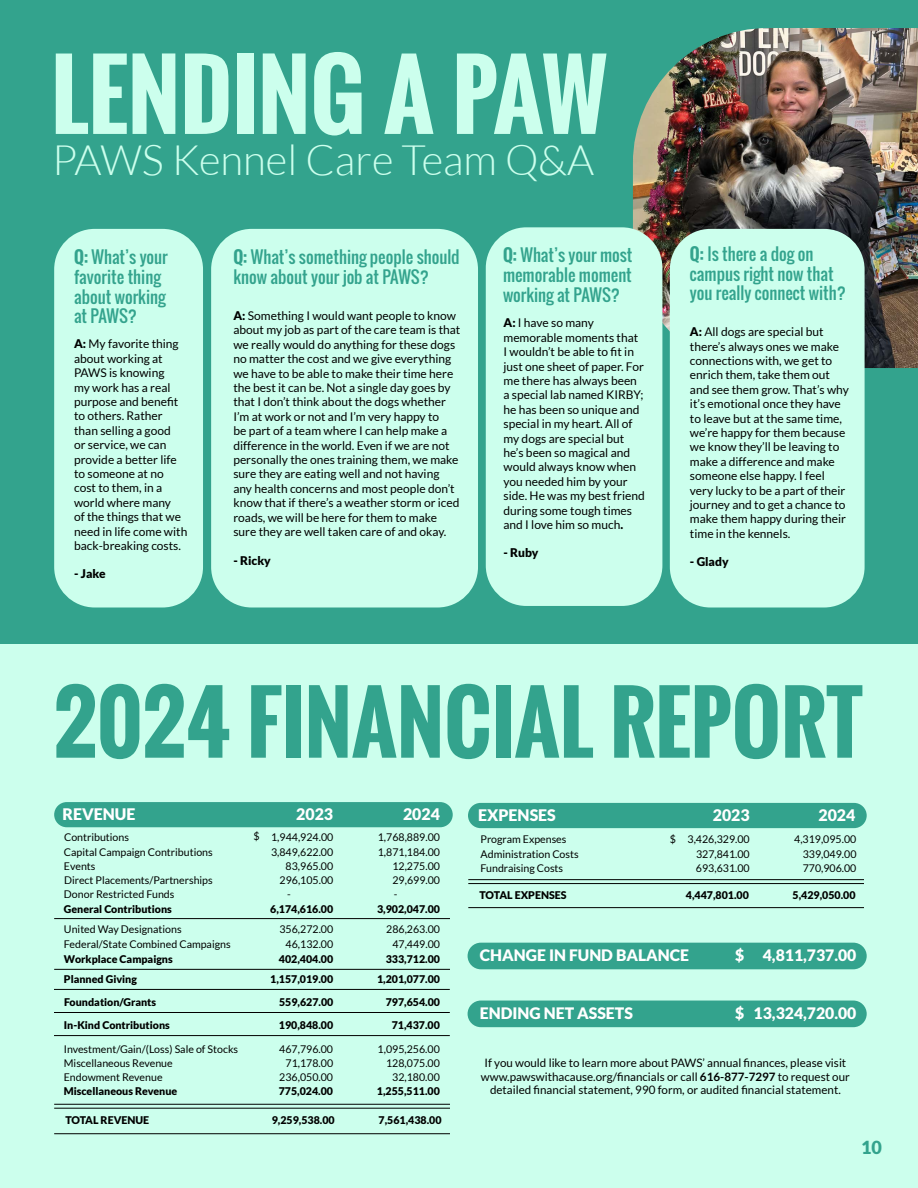
<style>
.page{position:relative;width:918px;height:1188px;background:#fff}
.page>*{position:absolute;margin:0;border:0;box-sizing:border-box;transform-origin:0 0}
.t1{font:700 91.5px "Oswald";color:#ccffed}
.t2{font:700 82.5px "Oswald";color:#33a38d}
.t3{font:300 42px "Lato";color:#ccffed}
.t4{font:900 18px "Lato";color:#33a38d}
.t5{font:16.5px/19.8px "Oswald";color:#33a38d}
.t6{font:900 15.9px "Lato";color:#fff}
.t7{font:900 15.75px "Lato";color:#fff}
.t8{font:12px/14.4px "Lato";color:#000}
.t9{font:900 12px "Lato";color:#000}
.t10{font:11.55px/14px "Lato";color:#000;text-align:center}
.t11{font:10.65px "Lato";color:#000}
.t12{font:900 10.65px "Lato";color:#000}
.s1{font-weight:700}
.s2{font-weight:900}
</style>
<div class="page">
<div style="left:0;top:608px;width:918px;height:580px;background:#ccffed"></div>
<div style="left:0;top:0;width:918px;height:644px;background:#33a38d"></div>
<div style="left:54px;top:802px;width:399px;height:25px;background:#33a38d;border-radius:13px"></div>
<hr style="left:54px;top:918px;width:396px;height:1px;background:#000">
<hr style="left:54px;top:969px;width:396px;height:1px;background:#000">
<hr style="left:54px;top:989px;width:396px;height:1px;background:#000">
<hr style="left:54px;top:1012px;width:396px;height:1px;background:#000">
<hr style="left:54px;top:1035px;width:396px;height:1px;background:#000">
<hr style="left:54px;top:1104px;width:396px;height:1px;background:#000">
<hr style="left:54px;top:1108px;width:396px;height:1px;background:#000">
<hr style="left:54px;top:1133px;width:396px;height:1px;background:#000">
<div style="left:468px;top:943px;width:399px;height:26px;background:#33a38d;border-radius:13px"></div>
<div style="left:468px;top:803px;width:399px;height:25px;background:#33a38d;border-radius:13px"></div>
<hr style="left:468px;top:879px;width:396px;height:1px;background:#000">
<hr style="left:468px;top:883px;width:396px;height:1px;background:#000">
<hr style="left:468px;top:907px;width:396px;height:1px;background:#000">
<div style="left:468px;top:1001px;width:399px;height:26px;background:#33a38d;border-radius:13px"></div>
<img style="left:633px;top:28px;width:285px;height:340px">
<div style="left:54px;top:229px;width:149px;height:379px;background:#ccffed;border-radius:41px"></div>
<div style="left:486px;top:227px;width:176px;height:379px;background:#ccffed;border-radius:40px"></div>
<div style="left:211px;top:229px;width:267px;height:378px;background:#ccffed;border-radius:40px"></div>
<div style="left:670px;top:229px;width:195px;height:379px;background:#ccffed;border-radius:40px"></div>
<h1 class="t1" style="left:51px;top:26px;width:558px">LENDING A PAW</h1>
<h3 class="t3" style="left:52px;top:137px;width:543px">PAWS Kennel Care Team Q&amp;A</h3>
<h3 class="t5" style="left:233px;top:247px;width:228px"><span class="s1">Q:</span> What’s something people should know about your job at PAWS?</h3>
<h3 class="t5" style="left:690px;top:244px;width:158px"><span class="s1">Q:</span> Is there a dog on campus right now that you really connect with?</h3>
<h3 class="t5" style="left:74px;top:247px;width:95px"><span class="s1">Q:</span> What’s your favorite thing about working at PAWS?</h3>
<h3 class="t5" style="left:503px;top:245px;width:131px;text-align:justify"><span class="s1">Q:</span> What’s your most memorable moment working at PAWS?</h3>
<p class="t8" style="left:233px;top:308px;width:228px"><span class="s2">A:</span> Something I would want people to know about my job as part of the care team is that we really would do anything for these dogs no matter the cost and we give everything we have to be able to make their time here the best it can be. Not a single day goes by that I don’t think about the dogs whether I’m at work or not and I’m very happy to<br>be part of a team where I can help make a difference in the world. Even if we are not personally the ones training them, we make sure they are eating well and not having any health concerns and most people don’t know that if there’s a weather storm or iced roads, we will be here for them to make sure they are well taken care of and okay.</p>
<p class="t9" style="left:233px;top:553px;width:39px">- Ricky</p>
<p class="t8" style="left:504px;top:316px;width:143px"><span class="s2">A:</span> I have so many memorable moments that<br>I wouldn’t be able to fit in just one sheet of paper. For me there has always been a special lab named KIRBY; he has been so unique and special in my heart. All of my dogs are special but he’s been so magical and would always know when you needed him by your side. He was my best friend during some tough times and I love him so much<span class="s2">.</span></p>
<p class="t9" style="left:504px;top:546px;width:37px">- Ruby</p>
<p class="t8" style="left:690px;top:325px;width:160px"><span class="s2">A:</span> All dogs are special but there’s always ones we make connections with, we get to enrich them, take them out and see them grow. That’s why it’s emotional once they have to leave but at the same time, we’re happy for them because we know they’ll be leaving to make a difference and make someone else happy. I feel very lucky to be a part of their journey and to get a chance to make them happy during their time in the kennels.</p>
<p class="t9" style="left:690px;top:555px;width:40px">- Glady</p>
<p class="t8" style="left:74px;top:337px;width:115px"><span class="s2">A:</span> My favorite thing about working at<br>PAWS is knowing<br>my work has a real purpose and benefit to others. Rather than selling a good<br>or service, we can provide a better life to someone at no cost to them, in a world where many<br>of the things that we need in life come with back-breaking costs.</p>
<p class="t9" style="left:74px;top:567px;width:33px">- Jake</p>
<h2 class="t2" style="left:54px;top:660px;width:810px">2024 FINANCIAL REPORT</h2>
<h3 class="t6" style="left:62px;top:805px;width:74px">REVENUE</h3>
<h3 class="t6" style="left:296px;top:805px;width:38px">2023</h3>
<h3 class="t6" style="left:403px;top:805px;width:38px">2024</h3>
<p class="t11" style="left:64px;top:831px;width:67px">Contributions</p>
<p class="t11" style="left:254px;top:831px;width:81px">$ 1,944,924.00</p>
<p class="t11" style="left:378px;top:831px;width:64px">1,768,889.00</p>
<p class="t11" style="left:64px;top:860px;width:33px">Events</p>
<p class="t11" style="left:64px;top:846px;width:150px">Capital Campaign Contributions</p>
<p class="t11" style="left:271px;top:846px;width:64px">3,849,622.00</p>
<p class="t11" style="left:378px;top:846px;width:64px">1,871,184.00</p>
<p class="t11" style="left:286px;top:860px;width:49px">83,965.00</p>
<p class="t11" style="left:392px;top:860px;width:49px">12,275.00</p>
<p class="t11" style="left:64px;top:874px;width:150px">Direct Placements/Partnerships</p>
<p class="t11" style="left:280px;top:874px;width:55px">296,105.00</p>
<p class="t11" style="left:392px;top:874px;width:49px">29,699.00</p>
<p class="t11" style="left:64px;top:889px;width:112px">Donor Restricted Funds</p>
<p class="t11" style="left:287px;top:889px;width:5px">-</p>
<p class="t11" style="left:394px;top:889px;width:5px">-</p>
<p class="t12" style="left:64px;top:902px;width:109px">General Contributions</p>
<p class="t12" style="left:270px;top:902px;width:64px">6,174,616.00</p>
<p class="t12" style="left:377px;top:902px;width:64px">3,902,047.00</p>
<p class="t11" style="left:64px;top:923px;width:119px">United Way Designations</p>
<p class="t11" style="left:279px;top:923px;width:55px">356,272.00</p>
<p class="t11" style="left:386px;top:923px;width:55px">286,263.00</p>
<p class="t11" style="left:64px;top:938px;width:168px">Federal/State Combined Campaigns</p>
<p class="t11" style="left:286px;top:938px;width:49px">46,132.00</p>
<p class="t11" style="left:392px;top:938px;width:49px">47,449.00</p>
<p class="t12" style="left:64px;top:952px;width:110px">Workplace Campaigns</p>
<p class="t12" style="left:279px;top:952px;width:56px">402,404.00</p>
<p class="t12" style="left:386px;top:952px;width:56px">333,712.00</p>
<p class="t12" style="left:64px;top:973px;width:75px">Planned Giving</p>
<p class="t12" style="left:270px;top:973px;width:64px">1,157,019.00</p>
<p class="t12" style="left:377px;top:973px;width:64px">1,201,077.00</p>
<p class="t12" style="left:64px;top:996px;width:94px">Foundation/Grants</p>
<p class="t12" style="left:279px;top:996px;width:56px">559,627.00</p>
<p class="t12" style="left:386px;top:996px;width:56px">797,654.00</p>
<p class="t12" style="left:64px;top:1019px;width:108px">In-Kind Contributions</p>
<p class="t12" style="left:279px;top:1019px;width:56px">190,848.00</p>
<p class="t12" style="left:392px;top:1019px;width:50px">71,437.00</p>
<p class="t11" style="left:64px;top:1043px;width:176px">Investment/Gain/(Loss) Sale of Stocks</p>
<p class="t11" style="left:279px;top:1043px;width:55px">467,796.00</p>
<p class="t11" style="left:378px;top:1043px;width:64px">1,095,256.00</p>
<p class="t11" style="left:64px;top:1057px;width:110px">Miscellaneous Revenue</p>
<p class="t11" style="left:286px;top:1057px;width:49px">71,178.00</p>
<p class="t11" style="left:386px;top:1057px;width:55px">128,075.00</p>
<p class="t11" style="left:64px;top:1071px;width:100px">Endowment Revenue</p>
<p class="t11" style="left:279px;top:1071px;width:55px">236,050.00</p>
<p class="t11" style="left:392px;top:1071px;width:49px">32,180.00</p>
<p class="t12" style="left:64px;top:1085px;width:115px">Miscellaneous Revenue</p>
<p class="t12" style="left:279px;top:1085px;width:56px">775,024.00</p>
<p class="t12" style="left:377px;top:1085px;width:64px">1,255,511.00</p>
<p class="t12" style="left:65px;top:1113px;width:85px">TOTAL REVENUE</p>
<p class="t12" style="left:272px;top:1113px;width:64px">9,259,538.00</p>
<p class="t12" style="left:379px;top:1113px;width:64px">7,561,438.00</p>
<h3 class="t6" style="left:478px;top:806px;width:79px">EXPENSES</h3>
<h3 class="t6" style="left:713px;top:806px;width:38px">2023</h3>
<p class="t11" style="left:481px;top:833px;width:87px">Program Expenses</p>
<p class="t11" style="left:670px;top:833px;width:81px">$ 3,426,329.00</p>
<p class="t11" style="left:794px;top:833px;width:64px">4,319,095.00</p>
<p class="t11" style="left:481px;top:848px;width:100px">Administration Costs</p>
<p class="t11" style="left:696px;top:848px;width:55px">327,841.00</p>
<p class="t11" style="left:803px;top:848px;width:55px">339,049.00</p>
<p class="t11" style="left:481px;top:862px;width:84px">Fundraising Costs</p>
<p class="t11" style="left:696px;top:862px;width:55px">693,631.00</p>
<p class="t11" style="left:803px;top:862px;width:55px">770,906.00</p>
<p class="t12" style="left:480px;top:889px;width:88px">TOTAL EXPENSES</p>
<p class="t12" style="left:686px;top:889px;width:64px">4,447,801.00</p>
<p class="t12" style="left:793px;top:889px;width:64px">5,429,050.00</p>
<h3 class="t6" style="left:819px;top:806px;width:38px">2024</h3>
<h3 class="t7" style="left:735px;top:946px;width:11px">$</h3>
<h3 class="t7" style="left:480px;top:946px;width:211px">CHANGE IN FUND BALANCE</h3>
<h3 class="t7" style="left:763px;top:946px;width:95px">4,811,737.00</h3>
<h3 class="t7" style="left:735px;top:1004px;width:11px">$</h3>
<p class="t10" style="left:481px;top:1055px;width:370px">If you would like to learn more about PAWS’ annual finances, please visit www.pawswithacause.org/financials or call <span class="s1">616-877-7297</span> to request our detailed financial statement, 990 form, or audited financial statement.</p>
<h3 class="t7" style="left:480px;top:1004px;width:155px">ENDING NET ASSETS</h3>
<h3 class="t7" style="left:754px;top:1004px;width:104px">13,324,720.00</h3>
<h3 class="t4" style="left:861px;top:1137px;width:22px">10</h3>
</div>
